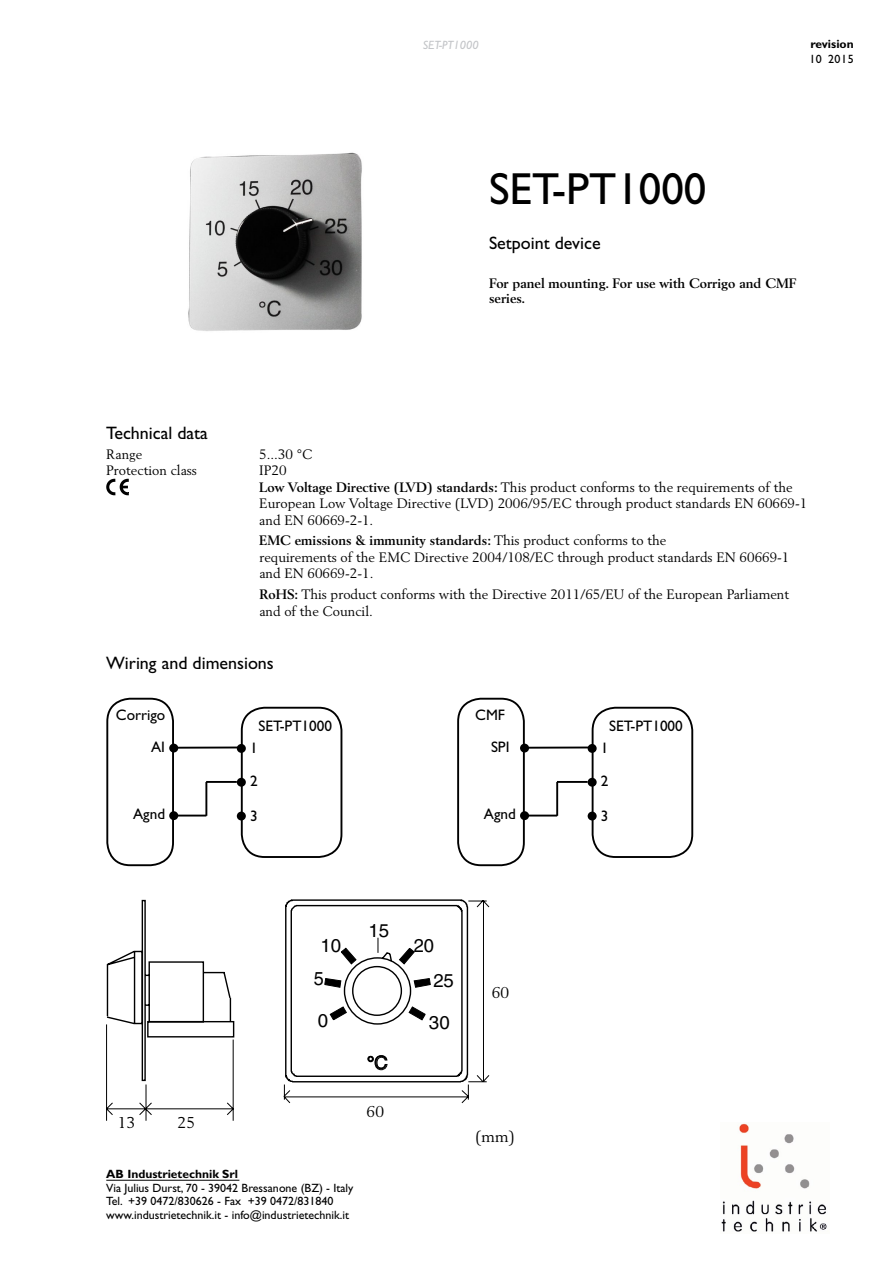
<style>
.page{position:relative;width:893px;height:1263px;background:#fff}
.page>*{position:absolute;margin:0;border:0;box-sizing:border-box;transform-origin:0 0}
.t1{font:45px "Gill Sans";color:#000}
.t2{font:18.75px "Helvetica";color:#000}
.t3{font:18.6px/34.3px "Helvetica";letter-spacing:-.01em;color:#000}
.t4{font:18.45px "Helvetica";color:#000}
.t5{font:18px "Gill Sans";color:#000}
.t6{font:15.6px "Berling";letter-spacing:.015em;color:#000}
.t7{font:15.3px/33.6px "Gill Sans";color:#000}
.t8{font:13.5px/16.5px "Berling";color:#000}
.t9{font:700 13.5px/15.8px "Berling";color:#000}
.t10{font:12px/13.5px "Gill Sans";color:#000}
.t11{font:700 12px "Gill Sans";color:#000}
.t12{font:italic 12px "Gill Sans";color:#c3c5c8}
.s1{font-weight:700}
</style>
<div class="page">
<img style="left:721px;top:1123px;width:106px;height:109px">
<hr style="left:106px;top:1180px;width:133px;height:1px;background:#000">
<img style="left:188px;top:152px;width:174px;height:179px">
<svg style="left:106px;top:479px;width:23px;height:16px"></svg>
<svg style="left:106px;top:899px;width:384px;height:222px"></svg>
<div style="left:106px;top:698px;width:68px;height:168px;border:2px solid #000;border-radius:23px"></div>
<div style="left:170px;top:744px;width:7px;height:7px;background:#000;border-radius:50%"></div>
<div style="left:169px;top:744px;width:9px;height:8px;border:2px solid #000;border-radius:50%"></div>
<div style="left:170px;top:812px;width:7px;height:7px;background:#000;border-radius:50%"></div>
<div style="left:169px;top:811px;width:9px;height:9px;border:2px solid #000;border-radius:50%"></div>
<div style="left:241px;top:707px;width:101px;height:151px;border:2px solid #000;border-radius:23px"></div>
<div style="left:238px;top:779px;width:7px;height:7px;background:#000;border-radius:50%"></div>
<div style="left:237px;top:778px;width:9px;height:9px;border:2px solid #000;border-radius:50%"></div>
<div style="left:238px;top:812px;width:7px;height:7px;background:#000;border-radius:50%"></div>
<div style="left:237px;top:812px;width:9px;height:8px;border:2px solid #000;border-radius:50%"></div>
<div style="left:238px;top:745px;width:7px;height:7px;background:#000;border-radius:50%"></div>
<div style="left:237px;top:744px;width:9px;height:9px;border:2px solid #000;border-radius:50%"></div>
<hr style="left:177px;top:746px;width:64px;height:3px;background:#000">
<hr style="left:176px;top:815px;width:30px;height:1px;background:#000">
<hr style="left:205px;top:782px;width:2px;height:34px;background:#000">
<hr style="left:206px;top:781px;width:31px;height:2px;background:#000">
<div style="left:457px;top:698px;width:68px;height:168px;border:2px solid #000;border-radius:23px"></div>
<div style="left:521px;top:744px;width:7px;height:7px;background:#000;border-radius:50%"></div>
<div style="left:520px;top:744px;width:9px;height:8px;border:2px solid #000;border-radius:50%"></div>
<div style="left:521px;top:812px;width:7px;height:7px;background:#000;border-radius:50%"></div>
<div style="left:520px;top:811px;width:9px;height:9px;border:2px solid #000;border-radius:50%"></div>
<div style="left:592px;top:707px;width:101px;height:151px;border:2px solid #000;border-radius:23px"></div>
<div style="left:589px;top:779px;width:7px;height:7px;background:#000;border-radius:50%"></div>
<div style="left:588px;top:778px;width:9px;height:9px;border:2px solid #000;border-radius:50%"></div>
<div style="left:589px;top:812px;width:7px;height:7px;background:#000;border-radius:50%"></div>
<div style="left:588px;top:812px;width:9px;height:8px;border:2px solid #000;border-radius:50%"></div>
<div style="left:589px;top:745px;width:7px;height:7px;background:#000;border-radius:50%"></div>
<div style="left:588px;top:744px;width:9px;height:9px;border:2px solid #000;border-radius:50%"></div>
<hr style="left:528px;top:746px;width:64px;height:3px;background:#000">
<hr style="left:527px;top:815px;width:30px;height:1px;background:#000">
<hr style="left:556px;top:782px;width:2px;height:34px;background:#000">
<hr style="left:557px;top:781px;width:31px;height:2px;background:#000">
<p class="t12" style="left:423px;top:38px;width:57px">SET-PT1000</p>
<p class="t11" style="left:810px;top:37px;width:45px">revision</p>
<p class="t10" style="left:809px;top:52px;width:46px">10 2015</p>
<h1 class="t1" style="left:489px;top:163px;width:219px">SET-PT1000</h1>
<h3 class="t5" style="left:489px;top:233px;width:113px">Setpoint device</h3>
<p class="t9" style="left:489px;top:275px;width:309px">For panel mounting. For use with Corrigo and CMF series.</p>
<h3 class="t5" style="left:106px;top:423px;width:103px">Technical data</h3>
<p class="t8" style="left:106px;top:446px;width:37px">Range</p>
<p class="t8" style="left:259px;top:446px;width:55px">5...30 °C</p>
<p class="t8" style="left:106px;top:462px;width:92px">Protection class</p>
<p class="t8" style="left:259px;top:462px;width:550px">IP20<br><span class="s1">Low Voltage Directive (LVD) standards:</span> This product conforms to the requirements of the European Low Voltage Directive (LVD) 2006/95/EC through product standards EN 60669-1 and EN 60669-2-1.</p>
<p class="t8" style="left:259px;top:532px;width:532px"><span class="s1">EMC emissions &amp; immunity standards:</span> This product conforms to the<br>requirements of the EMC Directive 2004/108/EC through product standards EN 60669-1 and EN 60669-2-1.</p>
<p class="t8" style="left:259px;top:586px;width:531px"><span class="s1">RoHS:</span> This product conforms with the Directive 2011/65/EU of the European Parliament and of the Council.</p>
<h3 class="t5" style="left:106px;top:652px;width:169px">Wiring and dimensions</h3>
<p class="t7" style="left:116px;top:698px;width:51px">Corrigo</p>
<p class="t7" style="left:151px;top:730px;width:15px">AI</p>
<p class="t7" style="left:133px;top:797px;width:34px">Agnd</p>
<p class="t7" style="left:258px;top:709px;width:75px">SET-PT1000</p>
<p class="t7" style="left:250px;top:731px;width:9px">1<br>2</p>
<p class="t7" style="left:250px;top:799px;width:9px">3</p>
<p class="t7" style="left:475px;top:698px;width:31px">CMF</p>
<p class="t7" style="left:491px;top:730px;width:20px">SPI</p>
<p class="t7" style="left:484px;top:797px;width:34px">Agnd</p>
<h3 class="t3" style="left:321px;top:929px;width:22px">10</h3>
<h2 class="t2" style="left:314px;top:968px;width:12px">5</h2>
<h3 class="t4" style="left:368px;top:920px;width:22px">15</h3>
<h3 class="t3" style="left:433px;top:929px;width:22px;text-indent:-20px">20<br>25</h3>
<h3 class="t3" style="left:318px;top:1003px;width:12px">0</h3>
<h3 class="t3" style="left:429px;top:1005px;width:22px">30</h3>
<p class="t6" style="left:118px;top:1113px;width:19px">13</p>
<p class="t6" style="left:178px;top:1113px;width:19px">25</p>
<h3 class="t3" style="left:367px;top:1046px;width:22px">°C</h3>
<p class="t6" style="left:367px;top:1102px;width:19px">60</p>
<p class="t11" style="left:106px;top:1167px;width:133px">AB Industrietechnik Srl</p>
<p class="t10" style="left:106px;top:1181px;width:249px">Via Julius Durst, 70 - 39042 Bressanone (BZ) - Italy<br>Tel. +39 0472/830626 - Fax +39 0472/831840 www.industrietechnik.it - info@industrietechnik.it</p>
<p class="t6" style="left:492px;top:983px;width:19px">60</p>
<p class="t6" style="left:475px;top:1127px;width:41px">(mm)</p>
<p class="t7" style="left:609px;top:709px;width:75px">SET-PT1000</p>
<p class="t7" style="left:601px;top:731px;width:9px">1<br>2</p>
<p class="t7" style="left:601px;top:799px;width:9px">3</p>
</div>
